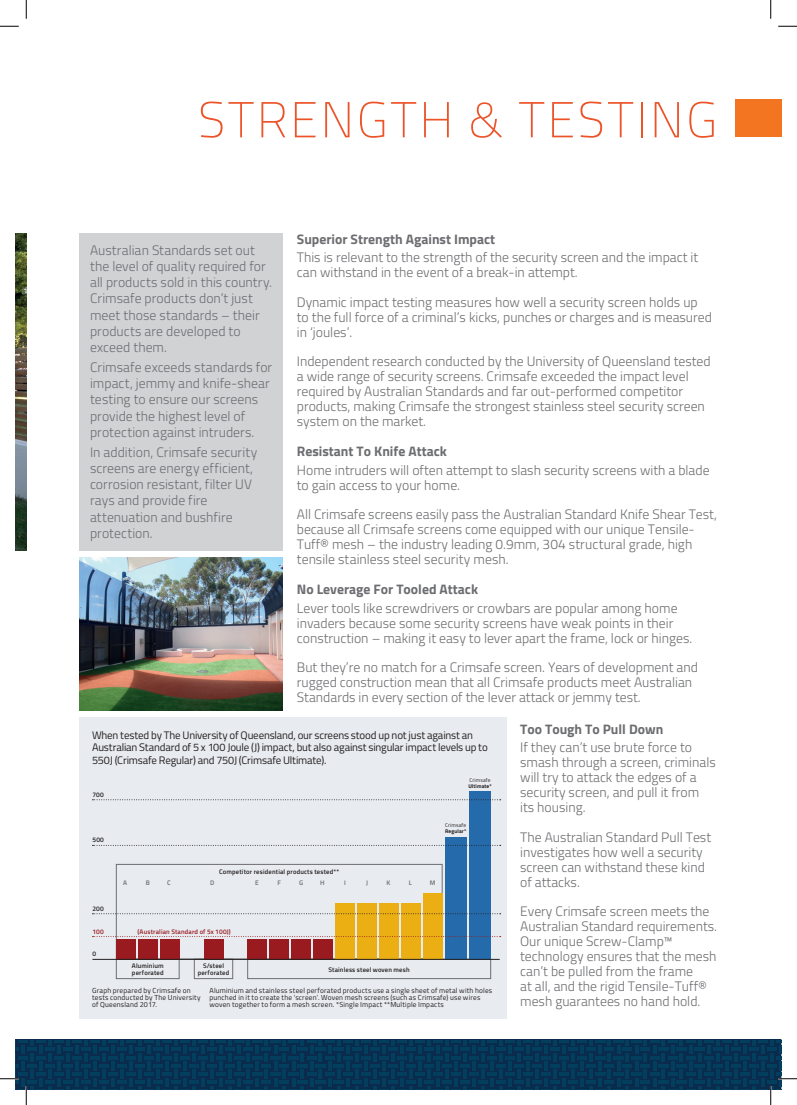
<style>
.page{position:relative;width:797px;height:1105px;background:#fff}
.page>*{position:absolute;margin:0;border:0;box-sizing:border-box;transform-origin:0 0}
.t1{font:100 50.38px "Titillium";letter-spacing:.05em;color:#ec5328}
.t2{font:300 13.75px/15px "Titillium";color:#6c6d70}
.t3{font:700 13.75px "Titillium";color:#6c6d70}
.t4{font:10.88px/12.1px "Titillium";letter-spacing:-.015em;color:#231f20}
.t5{font:7.25px/7.2px "Titillium";letter-spacing:.025em;color:#231f20}
.t6{font:600 6.62px/6.6px "Titillium";letter-spacing:.025em;color:#231f20}
.t7{font:600 6.62px "Titillium";letter-spacing:.02em;color:#991b1f}
.t8{font:600 6.62px "Titillium";color:#6c6d70}
.t9{font:700 5.38px "Titillium";letter-spacing:.02em;color:#231f20}
.t10{font:5.38px "Titillium";letter-spacing:.025em;color:#231f20}
</style>
<div class="page">
<div style="left:735px;top:100px;width:46px;height:37px;background:#f47521"></div>
<div style="left:79px;top:717px;width:428px;height:301px;background:#e8ecf1"></div>
<div style="left:79px;top:234px;width:204px;height:317px;background:#d1d2d4"></div>
<img style="left:16px;top:234px;width:10px;height:317px">
<div style="left:116px;top:864px;width:326px;height:95px;border:1px solid #6c6d70"></div>
<div style="left:116px;top:959px;width:63px;height:20px;border:1px solid #6c6d70"></div>
<div style="left:194px;top:959px;width:39px;height:20px;border:1px solid #6c6d70"></div>
<div style="left:247px;top:959px;width:244px;height:20px;border:1px solid #6c6d70"></div>
<div style="left:469px;top:791px;width:22px;height:168px;background:#256aaa"></div>
<div style="left:445px;top:837px;width:21px;height:122px;background:#256aaa"></div>
<div style="left:423px;top:893px;width:19px;height:66px;background:#ebaf13"></div>
<div style="left:401px;top:903px;width:19px;height:56px;background:#ebaf13"></div>
<div style="left:379px;top:903px;width:19px;height:56px;background:#ebaf13"></div>
<div style="left:357px;top:903px;width:19px;height:56px;background:#ebaf13"></div>
<div style="left:335px;top:903px;width:19px;height:56px;background:#ebaf13"></div>
<div style="left:313px;top:939px;width:19px;height:20px;background:#991b1f"></div>
<div style="left:291px;top:939px;width:20px;height:20px;background:#991b1f"></div>
<div style="left:270px;top:939px;width:19px;height:20px;background:#991b1f"></div>
<div style="left:248px;top:939px;width:19px;height:20px;background:#991b1f"></div>
<div style="left:204px;top:939px;width:19px;height:20px;background:#991b1f"></div>
<div style="left:160px;top:939px;width:19px;height:20px;background:#991b1f"></div>
<div style="left:138px;top:939px;width:19px;height:20px;background:#991b1f"></div>
<div style="left:116px;top:939px;width:19px;height:20px;background:#991b1f"></div>
<hr style="left:92px;top:959px;width:407px;height:1px;background:#231f20">
<svg style="left:92px;top:936px;width:408px;height:1px"></svg>
<svg style="left:92px;top:913px;width:409px;height:1px"></svg>
<svg style="left:92px;top:845px;width:409px;height:1px"></svg>
<svg style="left:92px;top:799px;width:409px;height:1px"></svg>
<img style="left:79px;top:558px;width:204px;height:152px">
<svg style="left:0;top:25px;width:19px;height:2px"></svg>
<svg style="left:778px;top:25px;width:19px;height:2px"></svg>
<svg style="left:25px;top:0;width:2px;height:19px"></svg>
<svg style="left:770px;top:0;width:1px;height:19px"></svg>
<svg style="left:0;top:1040px;width:797px;height:65px"></svg>
<h1 class="t1" style="left:198px;top:84px;width:521px">STRENGTH &amp; TESTING</h1>
<p class="t2" style="left:90px;top:241px;width:183px;line-height:16.2px">Australian Standards set out the level of quality required for all products sold in this country.<br>Crimsafe products don’t just meet those standards – their products are developed to exceed them.</p>
<p class="t2" style="left:90px;top:358px;width:184px;line-height:16.2px">Crimsafe exceeds standards for impact, jemmy and knife-shear testing to ensure our screens provide the highest level of protection against intruders.</p>
<p class="t2" style="left:90px;top:443px;width:169px;line-height:16.2px">In addition, Crimsafe security screens are energy efficient, corrosion resistant, filter UV rays and provide fire attenuation and bushfire protection.</p>
<p class="t3" style="left:297px;top:229px;width:200px">Superior Strength Against Impact</p>
<p class="t2" style="left:297px;top:249px;width:403px">This is relevant to the strength of the security screen and the impact it can withstand in the event of a break-in attempt.</p>
<p class="t2" style="left:297px;top:294px;width:416px">Dynamic impact testing measures how well a security screen holds up to the full force of a criminal’s kicks, punches or charges and is measured in ‘joules’.</p>
<p class="t2" style="left:297px;top:353px;width:415px">Independent research conducted by the University of Queensland tested a wide range of security screens. Crimsafe exceeded the impact level required by Australian Standards and far out-performed competitor products, making Crimsafe the strongest stainless steel security screen system on the market.</p>
<p class="t3" style="left:297px;top:441px;width:152px">Resistant To Knife Attack</p>
<p class="t2" style="left:297px;top:462px;width:414px">Home intruders will often attempt to slash security screens with a blade to gain access to your home.</p>
<p class="t2" style="left:297px;top:506px;width:421px">All Crimsafe screens easily pass the Australian Standard Knife Shear Test, because all Crimsafe screens come equipped with our unique Tensile-Tuff® mesh – the industry leading 0.9mm, 304 structural grade, high tensile stainless steel security mesh.</p>
<p class="t3" style="left:297px;top:579px;width:183px">No Leverage For Tooled Attack</p>
<p class="t2" style="left:297px;top:600px;width:397px">Lever tools like screwdrivers or crowbars are popular among home invaders because some security screens have weak points in their construction – making it easy to lever apart the frame, lock or hinges.</p>
<p class="t2" style="left:297px;top:659px;width:402px">But they’re no match for a Crimsafe screen. Years of development and rugged construction mean that all Crimsafe products meet Australian<br>Standards in every section of the lever attack or jemmy test.</p>
<p class="t4" style="left:92px;top:729px;width:397px">When tested by The University of Queensland, our screens stood up not just against an<br>Australian Standard of 5 x 100 Joule (J) impact, but also against singular impact levels up to<br>550J (Crimsafe Regular) and 750J (Crimsafe Ultimate).</p>
<p class="t6" style="left:92px;top:791px;width:13px">700</p>
<p class="t6" style="left:92px;top:836px;width:13px">500</p>
<p class="t10" style="left:469px;top:776px;width:23px">Crimsafe</p>
<p class="t9" style="left:468px;top:781px;width:25px">Ultimate*</p>
<p class="t10" style="left:445px;top:821px;width:23px">Crimsafe</p>
<p class="t9" style="left:445px;top:827px;width:23px">Regular*</p>
<p class="t6" style="left:219px;top:868px;width:122px">Competitor residential products tested**</p>
<p class="t6" style="left:92px;top:905px;width:13px">200</p>
<p class="t8" style="left:123px;top:878px;width:5px">A</p>
<p class="t8" style="left:146px;top:878px;width:6px">B</p>
<p class="t8" style="left:167px;top:878px;width:5px">C</p>
<p class="t8" style="left:210px;top:878px;width:6px">D</p>
<p class="t8" style="left:255px;top:878px;width:5px">E</p>
<p class="t8" style="left:277px;top:878px;width:5px">F</p>
<p class="t8" style="left:299px;top:878px;width:6px">G</p>
<p class="t8" style="left:320px;top:878px;width:6px">H</p>
<p class="t8" style="left:344px;top:878px;width:3px">I</p>
<p class="t8" style="left:366px;top:878px;width:3px">J</p>
<p class="t8" style="left:386px;top:878px;width:5px">K</p>
<p class="t8" style="left:409px;top:878px;width:5px">L</p>
<p class="t8" style="left:429px;top:878px;width:7px">M</p>
<p class="t7" style="left:92px;top:926px;width:13px">100</p>
<p class="t7" style="left:137px;top:926px;width:95px">(Australian Standard of 5x 100J)</p>
<p class="t6" style="left:92px;top:950px;width:5px">0</p>
<p class="t6" style="left:132px;top:962px;width:33px">Aluminium perforated</p>
<p class="t6" style="left:198px;top:962px;width:33px;text-align:center">S/steel perforated</p>
<p class="t6" style="left:328px;top:966px;width:83px">Stainless steel woven mesh</p>
<p class="t5" style="left:92px;top:986px;width:110px">Graph prepared by Crimsafe on tests conducted by The University of Queensland 2017.</p>
<p class="t5" style="left:209px;top:986px;width:284px">Aluminium and stainless steel perforated products use a single sheet of metal with holes punched in it to create the ‘screen’. Woven mesh screens (such as Crimsafe) use wires woven together to form a mesh screen. *Single Impact **Multiple Impacts</p>
<p class="t3" style="left:520px;top:718px;width:145px">Too Tough To Pull Down</p>
<p class="t2" style="left:520px;top:739px;width:197px">If they can’t use brute force to smash through a screen, criminals will try to attack the edges of a security screen, and pull it from its housing.</p>
<p class="t2" style="left:520px;top:828px;width:192px">The Australian Standard Pull Test investigates how well a security screen can withstand these kind of attacks.</p>
<p class="t2" style="left:520px;top:903px;width:198px">Every Crimsafe screen meets the<br>Australian Standard requirements.<br>Our unique Screw-Clamp™ technology ensures that the mesh can’t be pulled from the frame<br>at all, and the rigid Tensile-Tuff® mesh guarantees no hand hold.</p>
</div>
